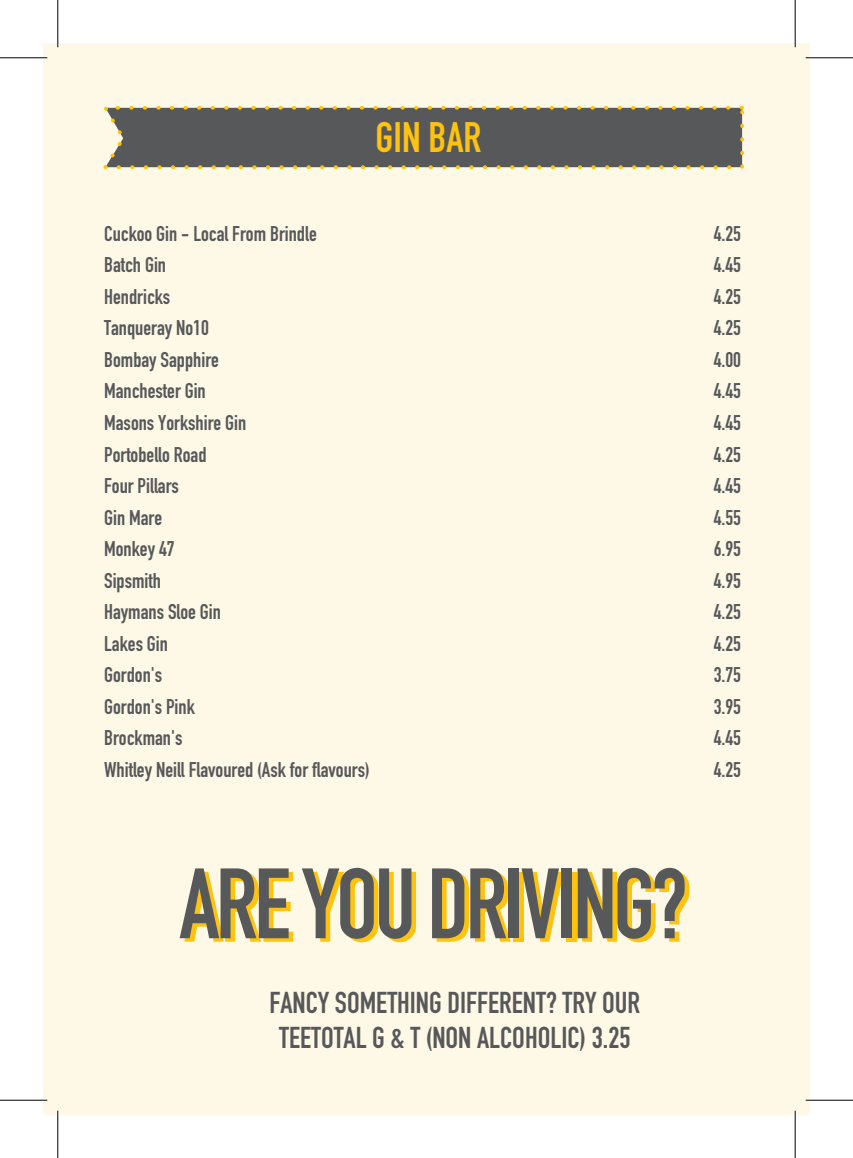
<style>
.page{position:relative;width:853px;height:1158px;background:#fff}
.page>*{position:absolute;margin:0;border:0;box-sizing:border-box;transform-origin:0 0}
.t1{font:700 98px "DIN Condensed";letter-spacing:-.035em;color:#fec210}
.t2{font:700 42px "DIN Condensed";color:#fec210}
.t3{font:700 29.75px/35.7px "DIN Condensed";color:#57585a;text-align:center}
.t4{font:700 21px "DIN Condensed";color:#57585a}
</style>
<div class="page">
<div style="left:43px;top:43px;width:766px;height:1071px;background:#fef8e6"></div>
<svg style="left:103px;top:106px;width:641px;height:64px;background:#686762"></svg>
<hr style="left:0;top:57px;width:47px;height:2px;background:#fff">
<hr style="left:805px;top:57px;width:47px;height:2px;background:#fff">
<hr style="left:0;top:1098px;width:47px;height:3px;background:#fff">
<hr style="left:805px;top:1098px;width:47px;height:3px;background:#fff">
<hr style="left:57px;top:0;width:2px;height:47px;background:#fff">
<hr style="left:57px;top:1110px;width:2px;height:47px;background:#fff">
<hr style="left:793px;top:0;width:2px;height:47px;background:#fff">
<hr style="left:793px;top:1110px;width:2px;height:47px;background:#fff">
<hr style="left:0;top:57px;width:47px;height:1px;background:#000">
<hr style="left:805px;top:57px;width:47px;height:1px;background:#000">
<hr style="left:0;top:1099px;width:47px;height:1px;background:#000">
<hr style="left:805px;top:1099px;width:47px;height:1px;background:#000">
<hr style="left:57px;top:0;width:1px;height:47px;background:#000">
<hr style="left:57px;top:1110px;width:1px;height:47px;background:#000">
<hr style="left:794px;top:0;width:1px;height:47px;background:#000">
<hr style="left:794px;top:1110px;width:1px;height:47px;background:#000">
<h2 class="t2" style="left:375px;top:109px;width:107px">GIN BAR</h2>
<p class="t4" style="left:104px;top:219px;width:214px">Cuckoo Gin - Local From Brindle</p>
<p class="t4" style="left:713px;top:219px;width:29px">4.25</p>
<p class="t4" style="left:104px;top:251px;width:63px">Batch Gin</p>
<p class="t4" style="left:713px;top:251px;width:29px">4.45</p>
<p class="t4" style="left:104px;top:282px;width:68px">Hendricks</p>
<p class="t4" style="left:713px;top:282px;width:29px">4.25</p>
<p class="t4" style="left:104px;top:314px;width:106px">Tanqueray No10</p>
<p class="t4" style="left:713px;top:314px;width:29px">4.25</p>
<p class="t4" style="left:104px;top:345px;width:116px">Bombay Sapphire</p>
<p class="t4" style="left:713px;top:345px;width:29px">4.00</p>
<p class="t4" style="left:104px;top:377px;width:103px">Manchester Gin</p>
<p class="t4" style="left:713px;top:377px;width:29px">4.45</p>
<p class="t4" style="left:104px;top:408px;width:144px">Masons Yorkshire Gin</p>
<p class="t4" style="left:713px;top:408px;width:29px">4.45</p>
<p class="t4" style="left:104px;top:440px;width:104px">Portobello Road</p>
<p class="t4" style="left:713px;top:440px;width:29px">4.25</p>
<p class="t4" style="left:104px;top:471px;width:76px">Four Pillars</p>
<p class="t4" style="left:713px;top:471px;width:29px">4.45</p>
<p class="t4" style="left:104px;top:503px;width:59px">Gin Mare</p>
<p class="t4" style="left:713px;top:503px;width:29px">4.55</p>
<p class="t4" style="left:104px;top:534px;width:72px">Monkey 47</p>
<p class="t4" style="left:713px;top:534px;width:29px">6.95</p>
<p class="t4" style="left:104px;top:566px;width:58px">Sipsmith</p>
<p class="t4" style="left:713px;top:566px;width:29px">4.95</p>
<p class="t4" style="left:104px;top:597px;width:118px">Haymans Sloe Gin</p>
<p class="t4" style="left:713px;top:597px;width:29px">4.25</p>
<p class="t4" style="left:104px;top:629px;width:65px">Lakes Gin</p>
<p class="t4" style="left:713px;top:629px;width:29px">4.25</p>
<p class="t4" style="left:104px;top:660px;width:59px">Gordon's</p>
<p class="t4" style="left:713px;top:660px;width:29px">3.75</p>
<p class="t4" style="left:104px;top:692px;width:92px">Gordon's Pink</p>
<p class="t4" style="left:713px;top:692px;width:29px">3.95</p>
<p class="t4" style="left:104px;top:723px;width:80px">Brockman's</p>
<p class="t4" style="left:713px;top:723px;width:29px">4.45</p>
<p class="t4" style="left:104px;top:755px;width:267px">Whitley Neill Flavoured (Ask for flavours)</p>
<p class="t4" style="left:713px;top:755px;width:29px">4.25</p>
<h1 class="t1" style="left:184px;top:841px;width:509px">ARE YOU DRIVING?</h1>
<h3 class="t3" style="left:269px;top:983px;width:372px">FANCY SOMETHING DIFFERENT? TRY OUR<br>TEETOTAL G &amp; T (NON ALCOHOLIC) 3.25</h3>
</div>
